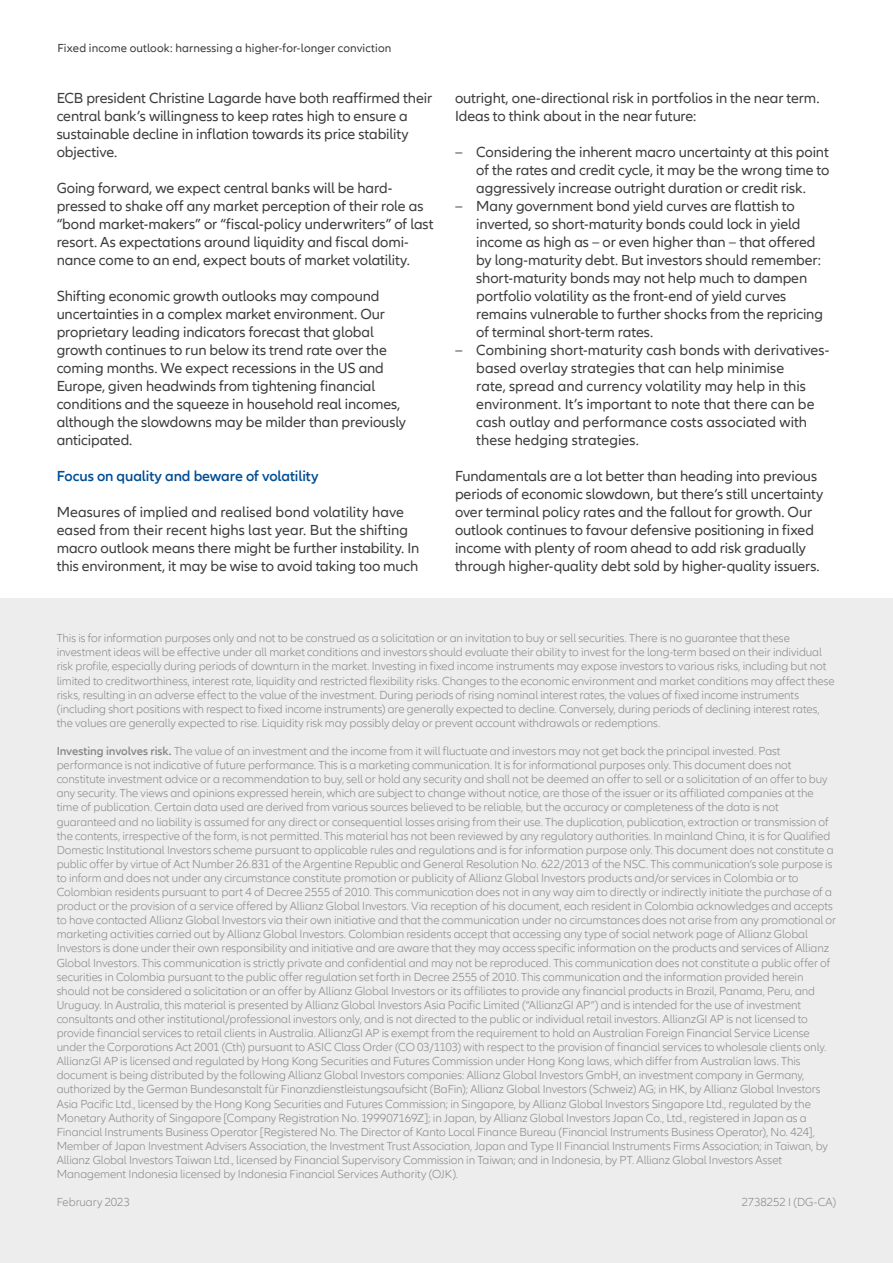
<style>
.page{position:relative;width:893px;height:1263px;background:#fff}
.page>*{position:absolute;margin:0;border:0;box-sizing:border-box;transform-origin:0 0}
.body_text{font:15px/18px "Allianz Neo";letter-spacing:-.005em;color:#3c3c3b}
.body_text-2{font:600 15px "Allianz Neo";letter-spacing:-.005em;color:#004d93}
.Disclaimer_8pt{font:300 12px/14.1px "Allianz Neo";letter-spacing:-.01em;color:#878787}
.eyebrow_left{font:12px "Allianz Neo";letter-spacing:.01em;color:#3c3c3b}
.s1{font-weight:600}
</style>
<div class="page">
<div style="left:0;top:599px;width:893px;height:664px;background:#ededed"></div>
<p class="eyebrow_left" style="left:57px;top:41px;width:335px">Fixed income outlook: harnessing a higher-for-longer conviction</p>
<p class="body_text" style="left:57px;top:89px;width:377px">ECB president Christine Lagarde have both reaffirmed their central bank’s willingness to keep rates high to ensure a sustainable decline in inflation towards its price stability objective.</p>
<p class="body_text" style="left:57px;top:179px;width:378px">Going forward, we expect central banks will be hard&shy;pressed to shake off any market perception of their role as “bond market-makers” or “fiscal-policy underwriters” of last resort. As expectations around liquidity and fiscal domi&shy;nance come to an end, expect bouts of market volatility.</p>
<p class="body_text" style="left:57px;top:287px;width:351px">Shifting economic growth outlooks may compound uncertainties in a complex market environment. Our proprietary leading indicators forecast that global growth continues to run below its trend rate over the coming months. We expect recessions in the US and Europe, given headwinds from tightening financial conditions and the squeeze in household real incomes, although the slowdowns may be milder than previously anticipated.</p>
<p class="body_text-2" style="left:57px;top:467px;width:263px">Focus on quality and beware of volatility</p>
<p class="body_text" style="left:57px;top:503px;width:364px">Measures of implied and realised bond volatility have eased from their recent highs last year. But the shifting macro outlook means there might be further instability. In this environment, it may be wise to avoid taking too much</p>
<p class="body_text" style="left:455px;top:89px;width:366px">outright, one-directional risk in portfolios in the near term.<br>Ideas to think about in the near future:</p>
<p class="body_text" style="left:476px;top:143px;width:355px;text-align:justify;text-indent:-21px">– Considering the inherent macro uncertainty at this point of the rates and credit cycle, it may be the wrong time to aggressively increase outright duration or credit risk.</p>
<p class="body_text" style="left:476px;top:197px;width:348px;text-indent:-21px">– Many government bond yield curves are flattish to inverted, so short-maturity bonds could lock in yield income as high as – or even higher than – that offered by long-maturity debt. But investors should remember: short-maturity bonds may not help much to dampen portfolio volatility as the front-end of yield curves remains vulnerable to further shocks from the repricing of terminal short-term rates.</p>
<p class="body_text" style="left:476px;top:341px;width:354px;text-indent:-21px">– Combining short-maturity cash bonds with derivatives&shy;based overlay strategies that can help minimise<br>rate, spread and currency volatility may help in this environment. It’s important to note that there can be cash outlay and performance costs associated with these hedging strategies.</p>
<p class="body_text" style="left:455px;top:467px;width:370px">Fundamentals are a lot better than heading into previous periods of economic slowdown, but there’s still uncertainty over terminal policy rates and the fallout for growth. Our outlook continues to favour defensive positioning in fixed income with plenty of room ahead to add risk gradually through higher-quality debt sold by higher-quality issuers.</p>
<p class="Disclaimer_8pt" style="left:57px;top:631px;width:780px">This is for information purposes only and not to be construed as a solicitation or an invitation to buy or sell securities. There is no guarantee that these investment ideas will be effective under all market conditions and investors should evaluate their ability to invest for the long-term based on their individual risk profile, especially during periods of downturn in the market. Investing in fixed income instruments may expose investors to various risks, including but not limited to creditworthiness, interest rate, liquidity and restricted flexibility risks. Changes to the economic environment and market conditions may affect these risks, resulting in an adverse effect to the value of the investment. During periods of rising nominal interest rates, the values of fixed income instruments (including short positions with respect to fixed income instruments) are generally expected to decline. Conversely, during periods of declining interest rates, the values are generally expected to rise. Liquidity risk may possibly delay or prevent account withdrawals or redemptions.</p>
<p class="Disclaimer_8pt" style="left:57px;top:744px;width:781px"><span class="s1">Investing involves risk.</span> The value of an investment and the income from it will fluctuate and investors may not get back the principal invested. Past performance is not indicative of future performance. This is a marketing communication. It is for informational purposes only. This document does not constitute investment advice or a recommendation to buy, sell or hold any security and shall not be deemed an offer to sell or a solicitation of an offer to buy any security. The views and opinions expressed herein, which are subject to change without notice, are those of the issuer or its affiliated companies at the time of publication. Certain data used are derived from various sources believed to be reliable, but the accuracy or completeness of the data is not guaranteed and no liability is assumed for any direct or consequential losses arising from their use. The duplication, publication, extraction or transmission of the contents, irrespective of the form, is not permitted. This material has not been reviewed by any regulatory authorities. In mainland China, it is for Qualified Domestic Institutional Investors scheme pursuant to applicable rules and regulations and is for information purpose only. This document does not constitute a public offer by virtue of Act Number 26.831 of the Argentine Republic and General Resolution No. 622/2013 of the NSC. This communication’s sole purpose is to inform and does not under any circumstance constitute promotion or publicity of Allianz Global Investors products and/or services in Colombia or to Colombian residents pursuant to part 4 of Decree 2555 of 2010. This communication does not in any way aim to directly or indirectly initiate the purchase of a product or the provision of a service offered by Allianz Global Investors. Via reception of his document, each resident in Colombia acknowledges and accepts to have contacted Allianz Global Investors via their own initiative and that the communication under no circumstances does not arise from any promotional or marketing activities carried out by Allianz Global Investors. Colombian residents accept that accessing any type of social network page of Allianz Global Investors is done under their own responsibility and initiative and are aware that they may access specific information on the products and services of Allianz Global Investors. This communication is strictly private and confidential and may not be reproduced. This communication does not constitute a public offer of securities in Colombia pursuant to the public offer regulation set forth in Decree 2555 of 2010. This communication and the information provided herein should not be considered a solicitation or an offer by Allianz Global Investors or its affiliates to provide any financial products in Brazil, Panama, Peru, and Uruguay. In Australia, this material is presented by Allianz Global Investors Asia Pacific Limited (“AllianzGI AP”) and is intended for the use of investment consultants and other institutional/professional investors only, and is not directed to the public or individual retail investors. AllianzGI AP is not licensed to provide financial services to retail clients in Australia. AllianzGI AP is exempt from the requirement to hold an Australian Foreign Financial Service License under the Corporations Act 2001 (Cth) pursuant to ASIC Class Order (CO 03/1103) with respect to the provision of financial services to wholesale clients only.<br>AllianzGI AP is licensed and regulated by Hong Kong Securities and Futures Commission under Hong Kong laws, which differ from Australian laws. This document is being distributed by the following Allianz Global Investors companies: Allianz Global Investors GmbH, an investment company in Germany, authorized by the German Bundesanstalt für Finanzdienstleistungsaufsicht (BaFin); Allianz Global Investors (Schweiz) AG; in HK, by Allianz Global Investors Asia Pacific Ltd., licensed by the Hong Kong Securities and Futures Commission; in Singapore, by Allianz Global Investors Singapore Ltd., regulated by the Monetary Authority of Singapore [Company Registration No. 199907169Z]; in Japan, by Allianz Global Investors Japan Co., Ltd., registered in Japan as a Financial Instruments Business Operator [Registered No. The Director of Kanto Local Finance Bureau (Financial Instruments Business Operator), No. 424], Member of Japan Investment Advisers Association, the Investment Trust Association, Japan and Type II Financial Instruments Firms Association; in Taiwan, by Allianz Global Investors Taiwan Ltd., licensed by Financial Supervisory Commission in Taiwan; and in Indonesia, by PT. Allianz Global Investors Asset Management Indonesia licensed by Indonesia Financial Services Authority (OJK).</p>
<p class="Disclaimer_8pt" style="left:57px;top:1195px;width:75px">February 2023</p>
<p class="Disclaimer_8pt" style="left:742px;top:1195px;width:96px">2738252 I (DG-CA)</p>
</div>
